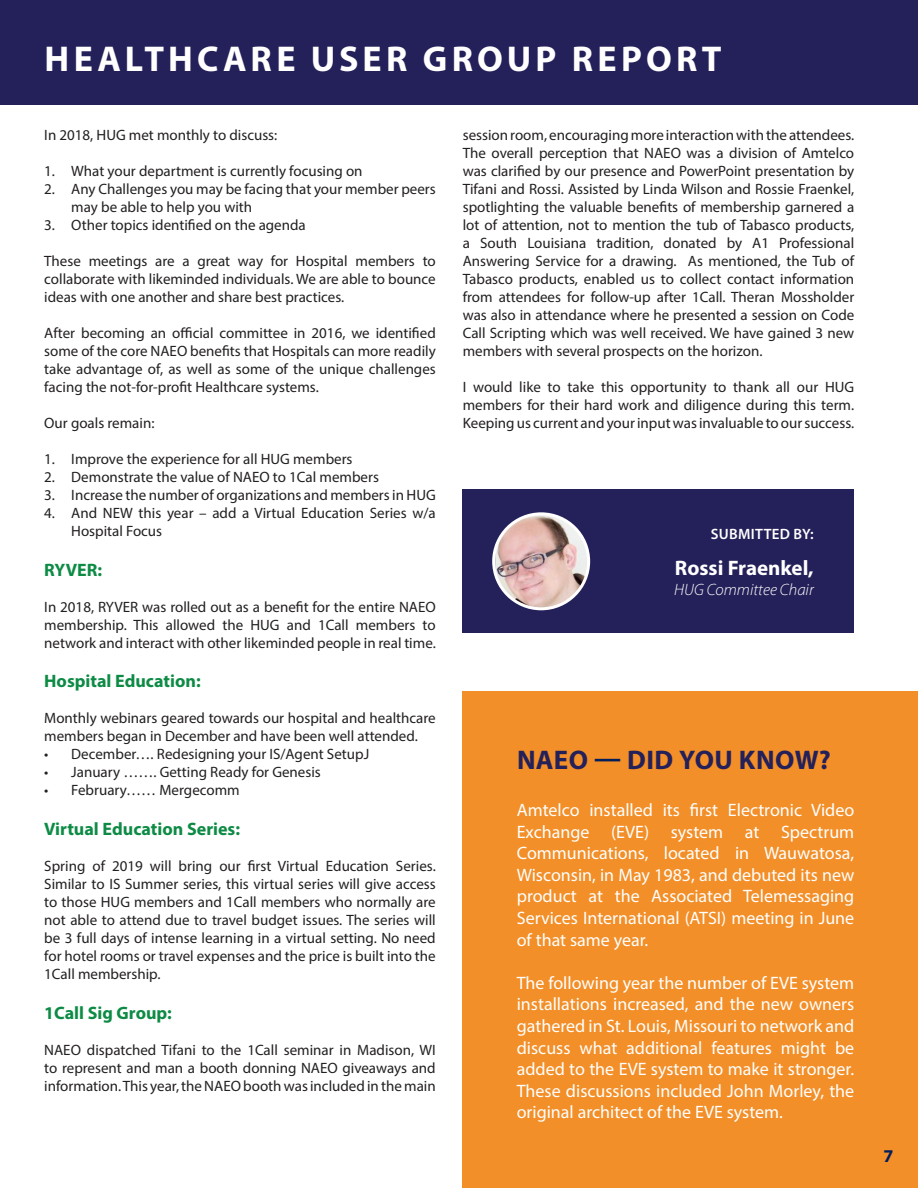
<style>
.page{position:relative;width:918px;height:1188px;background:#fff}
.page>*{position:absolute;margin:0;border:0;box-sizing:border-box;transform-origin:0 0}
.Page_Heading{font:700 36px "Myriad Pro";letter-spacing:.115em;color:#fff}
.Section_Heading{font:700 27px "Myriad Pro";letter-spacing:.015em;color:#242059}
.Body{font:700 21px "Myriad Pro";color:#fff}
.Body-2{font:18px/21.6px "Myriad Pro";color:#fff;text-align:justify}
.Subheading{font:700 18px "Myriad Pro";color:#0d8b45}
.t1{font:700 18px "Myriad Pro";color:#001e5b}
.Body-3{font:italic 300 16.5px "Myriad Pro";color:#fff}
.Body-4{font:15px/18px "Myriad Pro";color:#231f20;text-align:justify}
.Body-5{font:600 15px "Myriad Pro";letter-spacing:.02em;color:#fff}
.s1{color:#001e5b}
</style>
<div class="page">
<div style="left:0;top:0;width:918px;height:105px;background:#242059"></div>
<div style="left:463px;top:691px;width:455px;height:497px;background:#f38f28"></div>
<div style="left:462px;top:490px;width:392px;height:143px;background:#242059"></div>
<img style="left:495px;top:514px;width:94px;height:95px">
<div style="left:492px;top:512px;width:98px;height:98px;border:3px solid #fff;border-radius:50%"></div>
<p class="Page_Heading" style="left:45px;top:35px;width:678px">HEALTHCARE USER GROUP REPORT</p>
<p class="Body-4" style="left:44px;top:126px;width:235px">In 2018, HUG met monthly to discuss:</p>
<p class="Body-4" style="left:44px;top:162px;width:320px">1. What your department is currently focusing on</p>
<p class="Body-4" style="left:71px;top:180px;width:366px;text-indent:-27px">2. Any Challenges you may be facing that your member peers may be able to help you with</p>
<p class="Body-4" style="left:44px;top:216px;width:263px">3. Other topics identified on the agenda</p>
<p class="Body-4" style="left:44px;top:252px;width:393px">These meetings are a great way for Hospital members to collaborate with likeminded individuals. We are able to bounce ideas with one another and share best practices.</p>
<p class="Body-4" style="left:44px;top:324px;width:393px">After becoming an official committee in 2016, we identified some of the core NAEO benefits that Hospitals can more readily take advantage of, as well as some of the unique challenges facing the not-for-profit Healthcare systems.</p>
<p class="Body-4" style="left:44px;top:414px;width:112px">Our goals remain:</p>
<p class="Body-4" style="left:44px;top:450px;width:310px">1. Improve the experience for all HUG members</p>
<p class="Body-4" style="left:44px;top:468px;width:336px">2. Demonstrate the value of NAEO to 1Cal members</p>
<p class="Body-4" style="left:44px;top:486px;width:393px">3. Increase the number of organizations and members in HUG</p>
<p class="Body-4" style="left:71px;top:504px;width:366px;text-indent:-27px">4. And NEW this year – add a Virtual Education Series w/a<br>Hospital Focus</p>
<p class="Subheading" style="left:44px;top:558px;width:59px">RYVER:</p>
<p class="Body-4" style="left:44px;top:598px;width:393px">In 2018, RYVER was rolled out as a benefit for the entire NAEO membership. This allowed the HUG and 1Call members to network and interact with other likeminded people in real time.</p>
<p class="Subheading" style="left:44px;top:670px;width:158px">Hospital Education:</p>
<p class="Body-4" style="left:44px;top:709px;width:393px">Monthly webinars geared towards our hospital and healthcare members began in December and have been well attended.</p>
<p class="Body-4" style="left:44px;top:745px;width:327px">• December…. Redesigning your IS/Agent SetupJ</p>
<p class="Body-4" style="left:44px;top:763px;width:278px">• January ……. Getting Ready for Genesis</p>
<p class="Body-4" style="left:44px;top:781px;width:197px">• February…… Mergecomm</p>
<p class="Subheading" style="left:44px;top:817px;width:197px">Virtual Education Series:</p>
<p class="Body-4" style="left:44px;top:857px;width:393px">Spring of 2019 will bring our first Virtual Education Series.<br>Similar to IS Summer series, this virtual series will give access to those HUG members and 1Call members who normally are not able to attend due to travel budget issues. The series will be 3 full days of intense learning in a virtual setting. No need for hotel rooms or travel expenses and the price is built into the 1Call membership.</p>
<p class="Subheading" style="left:44px;top:1001px;width:129px">1Call Sig Group:</p>
<p class="Body-4" style="left:44px;top:1040px;width:393px">NAEO dispatched Tifani to the 1Call seminar in Madison, WI to represent and man a booth donning NAEO giveaways and information. This year, the NAEO booth was included in the main</p>
<p class="Body-4" style="left:463px;top:126px;width:393px">session room, encouraging more interaction with the attendees.<br>The overall perception that NAEO was a division of Amtelco was clarified by our presence and PowerPoint presentation by Tifani and Rossi. Assisted by Linda Wilson and Rossie Fraenkel, spotlighting the valuable benefits of membership garnered a lot of attention, not to mention the tub of Tabasco products, a South Louisiana tradition, donated by A1 Professional Answering Service for a drawing. As mentioned, the Tub of Tabasco products, enabled us to collect contact information from attendees for follow-up after 1Call. Theran Mossholder was also in attendance where he presented a session on Code Call Scripting which was well received. We have gained 3 new members with several prospects on the horizon.</p>
<p class="Body-4" style="left:463px;top:378px;width:393px">I would like to take this opportunity to thank all our HUG members for their hard work and diligence during this term.<br>Keeping us current and your input was invaluable to our success.</p>
<p class="Body-5" style="left:711px;top:525px;width:104px">SUBMITTED BY:</p>
<p class="Body" style="left:675px;top:554px;width:140px">Rossi Fraenkel,</p>
<p class="Body-3" style="left:674px;top:580px;width:141px">HUG Committee Chair</p>
<p class="Section_Heading" style="left:517px;top:742px;width:315px">NAEO <span class="s1">—</span> DID YOU KNOW?</p>
<p class="Body-2" style="left:517px;top:799px;width:339px">Amtelco installed its first Electronic Video Exchange (EVE) system at Spectrum Communications, located in Wauwatosa, Wisconsin, in May 1983, and debuted its new product at the Associated Telemessaging Services International (ATSI) meeting in June of that same year.</p>
<p class="Body-2" style="left:517px;top:972px;width:339px">The following year the number of EVE system installations increased, and the new owners gathered in St. Louis, Missouri to network and discuss what additional features might be added to the EVE system to make it stronger.<br>These discussions included John Morley, the original architect of the EVE system.</p>
<p class="t1" style="left:883px;top:1145px;width:11px">7</p>
</div>
